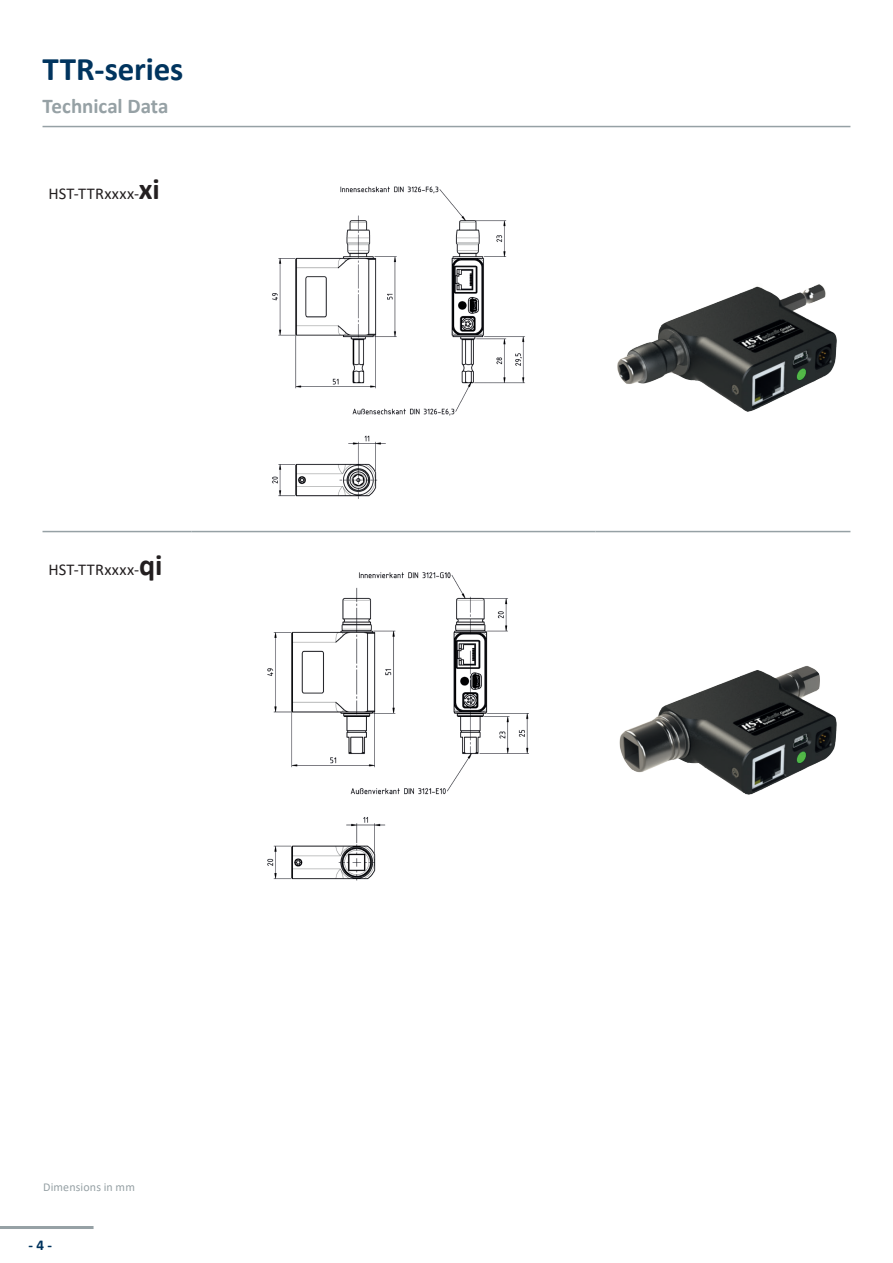
<style>
.page{position:relative;width:893px;height:1263px;background:#fff}
.page>*{position:absolute;margin:0;border:0;box-sizing:border-box;transform-origin:0 0}
.t1{font:700 33px "Calibri";letter-spacing:-.005em;color:#00345e}
.t2{font:700 21px "Calibri";letter-spacing:-.005em;color:#96a1a5}
.t3{font:16.5px "Calibri";letter-spacing:.025em;color:#231f20}
.t4{font:700 15px "Calibri";color:#00345e}
.t5{font:12px "Calibri";letter-spacing:.01em;color:#96a1a5}
.s1{font-weight:700;font-size:30px}
</style>
<div class="page">
<hr style="left:0;top:1226px;width:94px;height:3px;background:#96a1a5">
<hr style="left:43px;top:126px;width:807px;height:1px;background:#96a1a5">
<hr style="left:43px;top:531px;width:148px;height:1px;background:#96a1a5">
<hr style="left:191px;top:531px;width:404px;height:1px;background:#96a1a5">
<hr style="left:595px;top:531px;width:255px;height:1px;background:#96a1a5">
<img style="left:272px;top:186px;width:253px;height:313px">
<img style="left:617px;top:284px;width:220px;height:128px">
<img style="left:267px;top:572px;width:262px;height:309px">
<img style="left:619px;top:666px;width:218px;height:129px">
<h1 class="t1" style="left:43px;top:46px;width:142px">TTR-series</h1>
<p class="t2" style="left:43px;top:91px;width:128px">Technical Data</p>
<p class="t3" style="left:49px;top:182px;width:113px">HST-TTRxxxx-<span class="s1">xi</span></p>
<p class="t3" style="left:49px;top:558px;width:115px">HST-TTRxxxx-<span class="s1">qi</span></p>
<p class="t5" style="left:43px;top:1179px;width:93px">Dimensions in mm</p>
<p class="t4" style="left:29px;top:1235px;width:25px">- 4 -</p>
</div>
